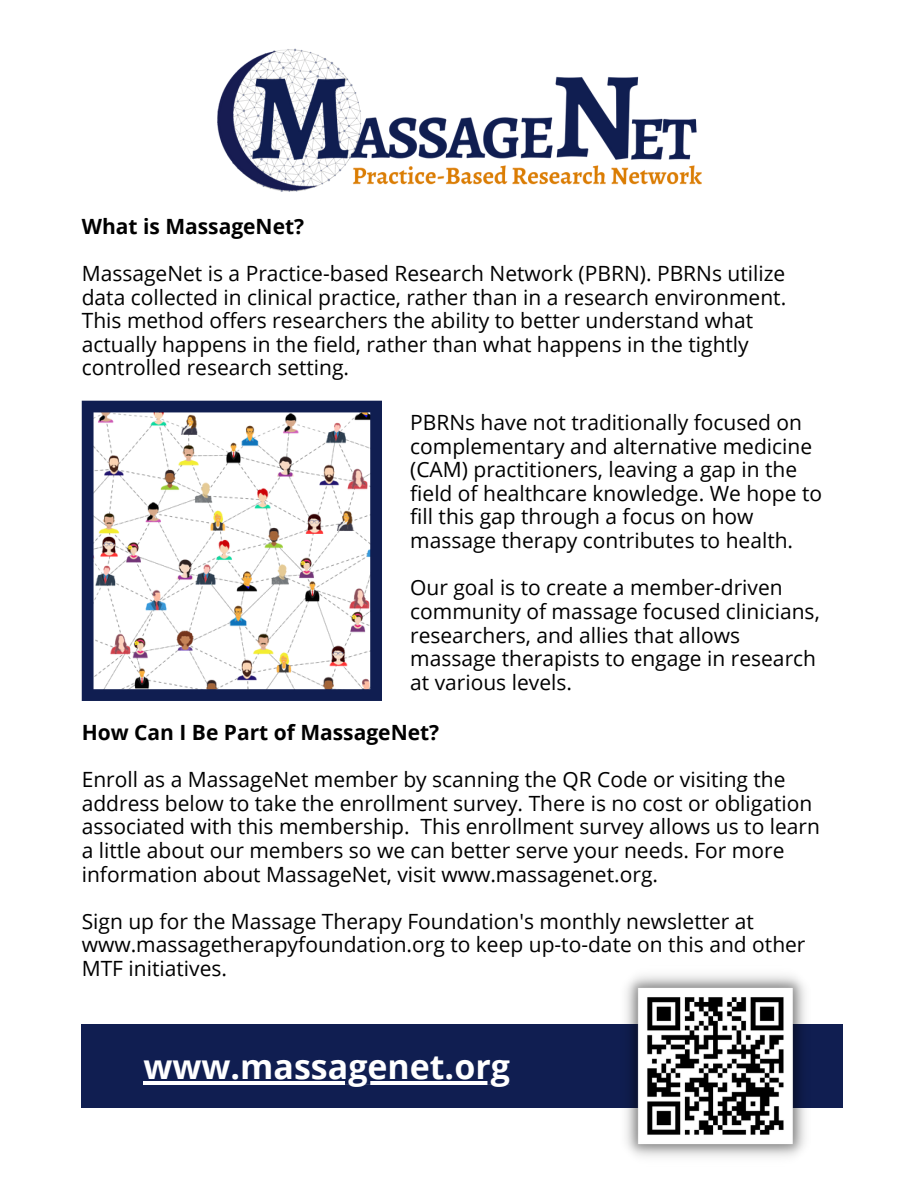
<style>
.page{position:relative;width:918px;height:1188px;background:#fff}
.page>*{position:absolute;margin:0;border:0;box-sizing:border-box;transform-origin:0 0}
.t1{font:700 33.9px "Open Sans";color:#fff}
.t2{font:21px/23.7px "Open Sans";color:#000}
.t3{font:700 21px "Open Sans";color:#000}
</style>
<div class="page">
<div style="left:82px;top:1024px;width:761px;height:84px;background:#101e51"></div>
<img style="left:217px;top:48px;width:485px;height:144px">
<svg style="left:82px;top:401px;width:300px;height:300px"></svg>
<img style="left:626px;top:975px;width:179px;height:182px">
<hr style="left:143px;top:1081px;width:367px;height:3px;background:#fff">
<p class="t3" style="left:82px;top:211px;width:224px">What is MassageNet?</p>
<p class="t2" style="left:82px;top:261px;width:706px">MassageNet is a Practice-based Research Network (PBRN). PBRNs utilize data collected in clinical practice, rather than in a research environment.<br>This method offers researchers the ability to better understand what actually happens in the field, rather than what happens in the tightly controlled research setting.</p>
<p class="t2" style="left:410px;top:410px;width:413px">PBRNs have not traditionally focused on complementary and alternative medicine (CAM) practitioners, leaving a gap in the field of healthcare knowledge. We hope to fill this gap through a focus on how massage therapy contributes to health.</p>
<p class="t2" style="left:410px;top:575px;width:411px">Our goal is to create a member-driven community of massage focused clinicians, researchers, and allies that allows massage therapists to engage in research at various levels.</p>
<p class="t3" style="left:82px;top:717px;width:359px">How Can I Be Part of MassageNet?</p>
<p class="t2" style="left:82px;top:767px;width:740px">Enroll as a MassageNet member by scanning the QR Code or visiting the address below to take the enrollment survey. There is no cost or obligation associated with this membership. This enrollment survey allows us to learn a little about our members so we can better serve your needs. For more information about MassageNet, visit www.massagenet.org.</p>
<p class="t2" style="left:82px;top:909px;width:725px">Sign up for the Massage Therapy Foundation's monthly newsletter at www.massagetherapyfoundation.org to keep up-to-date on this and other<br>MTF initiatives.</p>
<h1 class="t1" style="left:143px;top:1042px;width:368px">www.massagenet.org</h1>
</div>
